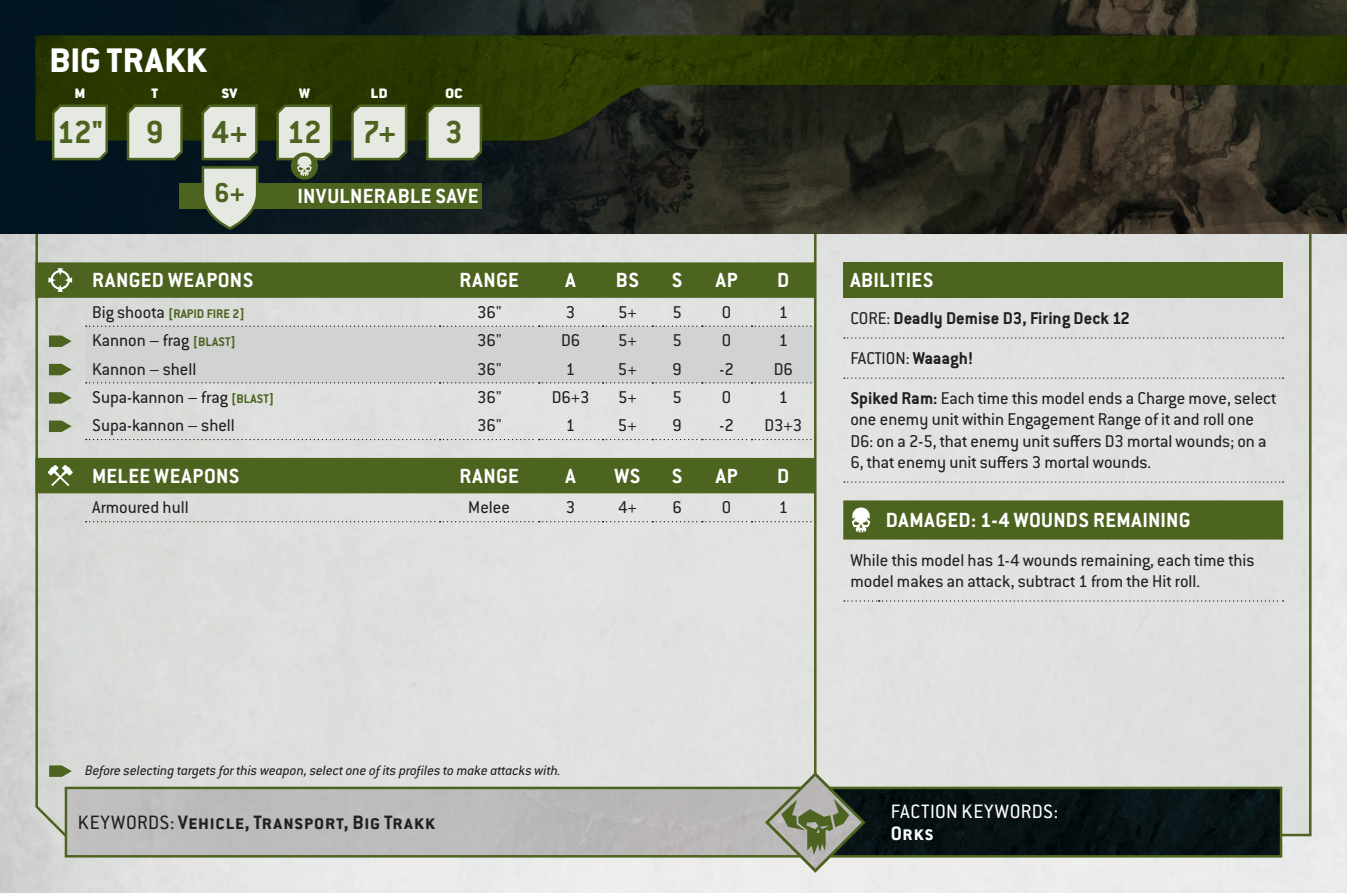
<style>
.page{position:relative;width:1347px;height:893px;background:#fff}
.page>*{position:absolute;margin:0;border:0;box-sizing:border-box;transform-origin:0 0}
.t1{font:800 37.5px "Conduit ITC Std";letter-spacing:.015em;color:#fff}
.t2{font:700 35px "Conduit ITC Std";color:#4d6320}
.t3{font:700 30px "Conduit ITC Std";color:#4d6320}
.t4{font:700 22.5px "Conduit ITC Std";letter-spacing:.025em;color:#fff}
.t5{font:700 21.25px "Conduit ITC Std";letter-spacing:.01em;color:#231f20}
.t6{font:21.25px "Conduit ITC Std";letter-spacing:.025em;color:#fff}
.t7{font:700 21.25px "Conduit ITC Std";color:#fff}
.t8{font:18.75px/21.2px "Conduit ITC Std";color:#231f20}
.t9{font:italic 15px "Conduit ITC Std";color:#231f20}
.t10{font:900 15px "Conduit ITC Std";color:#fff}
.t11{font:700 13.75px "Conduit ITC Std";color:#4d6320}
.s1{font-weight:400;font-size:18.75px;color:#231f20}
.s2{font-weight:700;font-size:13.75px;color:#4d6320}
.s3{font-weight:700}
.s4{font-weight:400}
</style>
<div class="page">
<div style="left:34px;top:234px;width:1278px;height:603px;background:#dfe1df"></div>
<img style="left:0;top:0;width:1346px;height:234px">
<img style="left:68px;top:790px;width:1211px;height:64px">
<div style="left:65px;top:787px;width:1217px;height:70px;border:2px solid #4d6320"></div>
<img style="left:35px;top:35px;width:1311px;height:106px">
<svg style="left:86px;top:439px;width:728px;height:1px"></svg>
<div style="left:85px;top:326px;width:729px;height:57px;background:#d1d2d4"></div>
<div style="left:35px;top:262px;width:779px;height:36px;background:#4d6320"></div>
<svg style="left:49px;top:335px;width:23px;height:12px"></svg>
<svg style="left:49px;top:364px;width:23px;height:11px"></svg>
<svg style="left:49px;top:392px;width:23px;height:12px"></svg>
<svg style="left:49px;top:421px;width:23px;height:11px"></svg>
<svg style="left:86px;top:521px;width:728px;height:1px"></svg>
<div style="left:35px;top:458px;width:779px;height:35px;background:#4d6320"></div>
<div style="left:843px;top:262px;width:440px;height:36px;background:#4d6320"></div>
<svg style="left:844px;top:481px;width:439px;height:2px"></svg>
<svg style="left:844px;top:377px;width:439px;height:2px"></svg>
<svg style="left:844px;top:337px;width:439px;height:2px"></svg>
<svg style="left:844px;top:600px;width:439px;height:2px"></svg>
<svg style="left:843px;top:500px;width:440px;height:40px;background:#536828"></svg>
<svg style="left:51px;top:102px;width:58px;height:60px;background:#b6beac"></svg>
<svg style="left:125px;top:102px;width:59px;height:60px;background:#b4bca9"></svg>
<svg style="left:350px;top:102px;width:58px;height:60px;background:#b7beab"></svg>
<svg style="left:425px;top:102px;width:58px;height:60px;background:#b7beab"></svg>
<svg style="left:49px;top:765px;width:23px;height:12px"></svg>
<div style="left:180px;top:184px;width:302px;height:25px;background:#4d6320"></div>
<svg style="left:200px;top:102px;width:60px;height:129px;background:#a3ac9c"></svg>
<hr style="left:814px;top:234px;width:2px;height:552px;background:#4d6320">
<svg style="left:763px;top:770px;width:104px;height:104px;background:#9ba091"></svg>
<div style="left:291px;top:152px;width:27px;height:28px;background:#4d6320;border-radius:50%"></div>
<svg style="left:275px;top:102px;width:59px;height:74px;background:#9ea794"></svg>
<h1 class="t1" style="left:50px;top:38px;width:158px">BIG TRAKK</h1>
<p class="t10" style="left:75px;top:85px;width:12px">M</p>
<p class="t10" style="left:151px;top:85px;width:8px">T</p>
<p class="t10" style="left:222px;top:85px;width:17px">SV</p>
<p class="t10" style="left:299px;top:85px;width:12px">W</p>
<p class="t10" style="left:371px;top:85px;width:18px">LD</p>
<p class="t10" style="left:445px;top:85px;width:18px">OC</p>
<h2 class="t2" style="left:57px;top:111px;width:108px">12" 9</h2>
<h2 class="t2" style="left:211px;top:111px;width:186px">4+ 12 7+</h2>
<h2 class="t2" style="left:445px;top:111px;width:19px">3</h2>
<h3 class="t3" style="left:214px;top:175px;width:32px">6+</h3>
<p class="t4" style="left:297px;top:183px;width:183px">INVULNERABLE SAVE</p>
<p class="t4" style="left:92px;top:267px;width:163px">RANGED WEAPONS</p>
<p class="t4" style="left:459px;top:267px;width:61px">RANGE</p>
<p class="t4" style="left:565px;top:267px;width:12px">A</p>
<p class="t4" style="left:616px;top:267px;width:25px">BS</p>
<p class="t4" style="left:671px;top:267px;width:12px">S</p>
<p class="t4" style="left:716px;top:267px;width:23px">AP</p>
<p class="t4" style="left:777px;top:267px;width:14px">D</p>
<p class="t11" style="left:92px;top:305px;width:154px"><span class="s1">Big shoota</span> [RAPID FIRE 2]</p>
<p class="t8" style="left:477px;top:301px;width:25px">36"</p>
<p class="t8" style="left:566px;top:301px;width:11px">3</p>
<p class="t8" style="left:618px;top:301px;width:20px">5+</p>
<p class="t8" style="left:672px;top:301px;width:11px">5</p>
<p class="t8" style="left:722px;top:301px;width:11px">0</p>
<p class="t8" style="left:778px;top:301px;width:11px">1</p>
<p class="t8" style="left:92px;top:329px;width:145px">Kannon – frag <span class="s2">[BLAST]</span></p>
<p class="t8" style="left:477px;top:329px;width:25px">36"</p>
<p class="t8" style="left:561px;top:329px;width:21px">D6</p>
<p class="t8" style="left:618px;top:329px;width:20px">5+</p>
<p class="t8" style="left:672px;top:329px;width:11px">5</p>
<p class="t8" style="left:722px;top:329px;width:11px">0</p>
<p class="t8" style="left:778px;top:329px;width:11px">1</p>
<p class="t8" style="left:92px;top:358px;width:106px">Kannon – shell</p>
<p class="t8" style="left:477px;top:358px;width:25px">36"</p>
<p class="t8" style="left:566px;top:358px;width:11px">1</p>
<p class="t8" style="left:618px;top:358px;width:20px">5+</p>
<p class="t8" style="left:672px;top:358px;width:11px">9</p>
<p class="t8" style="left:719px;top:358px;width:16px">-2</p>
<p class="t8" style="left:773px;top:358px;width:21px">D6</p>
<p class="t8" style="left:92px;top:386px;width:184px">Supa-kannon – frag <span class="s2">[BLAST]</span></p>
<p class="t8" style="left:477px;top:386px;width:25px">36"</p>
<p class="t8" style="left:551px;top:386px;width:40px">D6+3</p>
<p class="t8" style="left:618px;top:386px;width:20px">5+</p>
<p class="t8" style="left:672px;top:386px;width:11px">5</p>
<p class="t8" style="left:722px;top:386px;width:11px">0</p>
<p class="t8" style="left:778px;top:386px;width:11px">1</p>
<p class="t8" style="left:92px;top:414px;width:144px">Supa-kannon – shell</p>
<p class="t8" style="left:477px;top:414px;width:25px">36"</p>
<p class="t8" style="left:566px;top:414px;width:11px">1</p>
<p class="t8" style="left:618px;top:414px;width:20px">5+</p>
<p class="t8" style="left:672px;top:414px;width:11px">9</p>
<p class="t8" style="left:719px;top:414px;width:16px">-2</p>
<p class="t8" style="left:764px;top:414px;width:40px">D3+3</p>
<p class="t4" style="left:92px;top:462px;width:149px">MELEE WEAPONS</p>
<p class="t4" style="left:459px;top:462px;width:61px">RANGE</p>
<p class="t4" style="left:565px;top:462px;width:12px">A</p>
<p class="t4" style="left:614px;top:462px;width:28px">WS</p>
<p class="t4" style="left:671px;top:462px;width:12px">S</p>
<p class="t4" style="left:716px;top:462px;width:23px">AP</p>
<p class="t4" style="left:777px;top:462px;width:14px">D</p>
<p class="t8" style="left:92px;top:496px;width:98px">Armoured hull</p>
<p class="t8" style="left:468px;top:496px;width:43px">Melee</p>
<p class="t8" style="left:566px;top:496px;width:11px">3</p>
<p class="t8" style="left:618px;top:496px;width:20px">4+</p>
<p class="t8" style="left:672px;top:496px;width:11px">6</p>
<p class="t8" style="left:722px;top:496px;width:11px">0</p>
<p class="t8" style="left:778px;top:496px;width:11px">1</p>
<p class="t4" style="left:850px;top:267px;width:85px">ABILITIES</p>
<p class="t8" style="left:850px;top:297px;width:427px;line-height:40.2px">CORE: <span class="s3">Deadly Demise D3, Firing Deck 12<br></span>FACTION: <span class="s3">Waaagh!<br>Spiked Ram:</span> Each time this model ends a Charge move, select</p>
<p class="t8" style="left:850px;top:408px;width:418px">one enemy unit within Engagement Range of it and roll one<br>D6: on a 2-5, that enemy unit suffers D3 mortal wounds; on a<br>6, that enemy unit suffers 3 mortal wounds.</p>
<p class="t4" style="left:885px;top:506px;width:306px">DAMAGED: 1-4 WOUNDS REMAINING</p>
<p class="t8" style="left:850px;top:549px;width:406px">While this model has 1-4 wounds remaining, each time this model makes an attack, subtract 1 from the Hit roll.</p>
<p class="t9" style="left:85px;top:761px;width:477px">Before selecting targets for this weapon, select one of its profiles to make attacks with.</p>
<p class="t5" style="left:78px;top:809px;width:359px"><span class="s4">KEYWORDS:</span> Vehicle, Transport, Big Trakk</p>
<p class="t6" style="left:891px;top:798px;width:169px">FACTION KEYWORDS:</p>
<p class="t7" style="left:891px;top:821px;width:44px">Orks</p>
</div>
